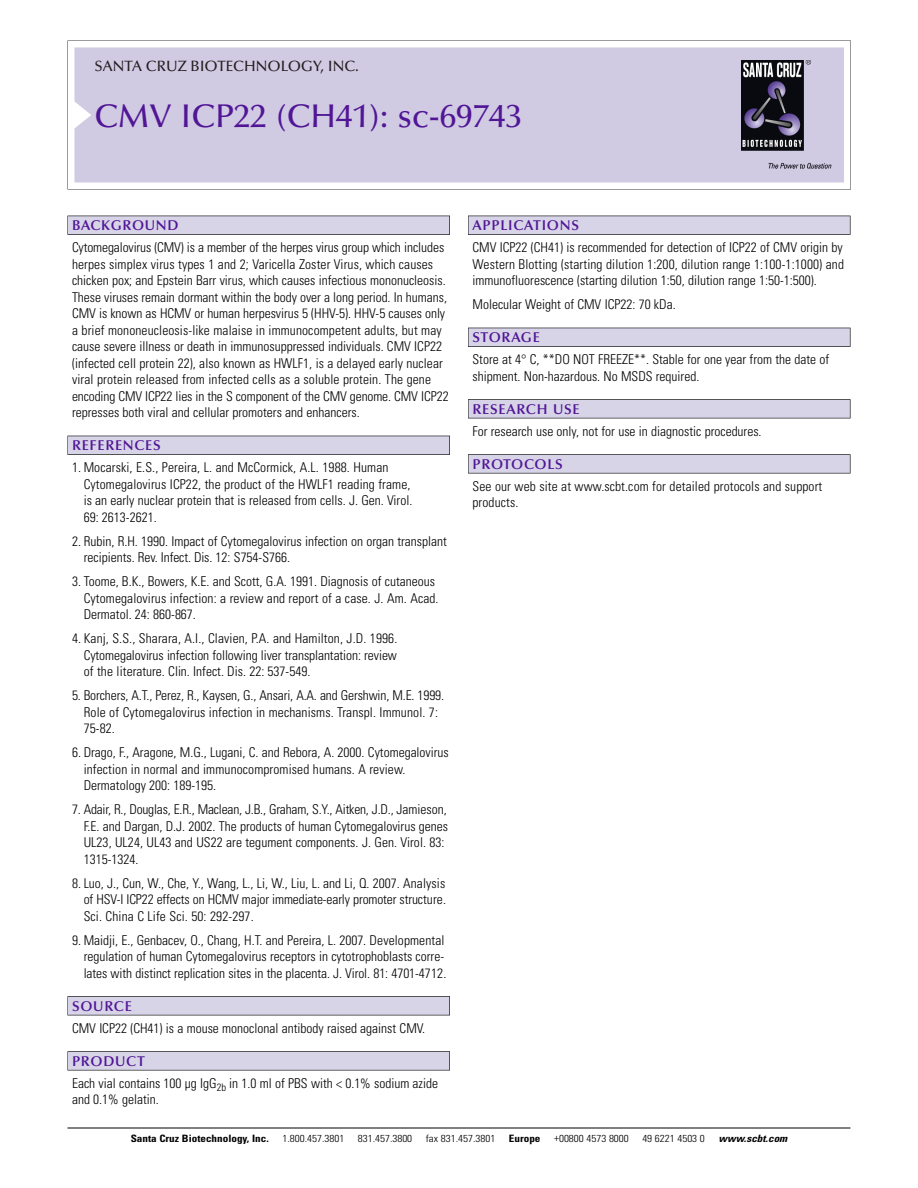
<style>
.page{position:relative;width:918px;height:1188px;background:#fff}
.page>*{position:absolute;margin:0;border:0;box-sizing:border-box;transform-origin:0 0}
.t1{font:500 33px "Optima";color:#511695}
.t2{font:500 15px "Optima";color:#231f20}
.t3{font:600 14.25px "Optima";letter-spacing:.05em;color:#511695}
.t4{font:300 condensed 13.5px/16.5px "Univers";color:#000}
.t5{font:300 condensed 10.2px "Univers";color:#000;scale:1.1 1}
.t6{font:700 condensed 10.2px "Univers";color:#000;scale:1.1 1}
.t7{font:italic 700 condensed 10.2px "Univers";color:#000;scale:1.1 1}
</style>
<div class="page">
<svg style="left:68px;top:40px;width:783px;height:149px"></svg>
<div style="left:74px;top:47px;width:770px;height:135px;background:#d1cae3"></div>
<img style="left:741px;top:60px;width:90px;height:108px">
<div style="left:68px;top:216px;width:382px;height:19px;background:#535256"></div>
<div style="left:68px;top:216px;width:381px;height:18px;background:#d7d4e8"></div>
<div style="left:68px;top:436px;width:382px;height:19px;background:#525156"></div>
<div style="left:68px;top:436px;width:381px;height:18px;background:#d7d4e8"></div>
<div style="left:68px;top:996px;width:382px;height:19px;background:#545357"></div>
<div style="left:68px;top:997px;width:381px;height:18px;background:#d7d4e8"></div>
<div style="left:68px;top:1051px;width:382px;height:19px;background:#575659"></div>
<div style="left:68px;top:1052px;width:381px;height:18px;background:#d7d4e8"></div>
<div style="left:468px;top:216px;width:382px;height:19px;background:#535256"></div>
<div style="left:468px;top:216px;width:382px;height:18px;background:#d7d4e8"></div>
<div style="left:468px;top:328px;width:382px;height:19px;background:#525156"></div>
<div style="left:468px;top:328px;width:382px;height:18px;background:#d7d4e8"></div>
<div style="left:468px;top:399px;width:382px;height:19px;background:#545357"></div>
<div style="left:468px;top:400px;width:382px;height:18px;background:#d7d4e8"></div>
<div style="left:468px;top:454px;width:382px;height:19px;background:#575659"></div>
<div style="left:468px;top:455px;width:382px;height:18px;background:#d7d4e8"></div>
<hr style="left:68px;top:1128px;width:782px;height:1px;background:#000">
<p class="t2" style="left:94px;top:60px;width:266px">SANTA CRUZ BIOTECHNOLOGY, INC.</p>
<p class="t1" style="left:94px;top:102px;width:429px">CMV ICP22 (CH41): sc-69743</p>
<p class="t3" style="left:72px;top:219px;width:108px">BACKGROUND</p>
<p class="t4" style="left:72px;top:240px;width:378px">Cytomegalovirus (CMV) is a member of the herpes virus group which includes herpes simplex virus types 1 and 2; Varicella Zoster Virus, which causes chicken pox; and Epstein Barr virus, which causes infectious mononucleosis.<br>These viruses remain dormant within the body over a long period. In humans, CMV is known as HCMV or human herpesvirus 5 (HHV-5). HHV-5 causes only a brief mononeucleosis-like malaise in immunocompetent adults, but may cause severe illness or death in immunosuppressed individuals. CMV ICP22 (infected cell protein 22), also known as HWLF1, is a delayed early nuclear viral protein released from infected cells as a soluble protein. The gene encoding CMV ICP22 lies in the S component of the CMV genome. CMV ICP22 represses both viral and cellular promoters and enhancers.</p>
<p class="t3" style="left:72px;top:439px;width:90px">REFERENCES</p>
<p class="t4" style="left:84px;top:460px;width:330px;text-indent:-12px">1. Mocarski, E.S., Pereira, L. and McCormick, A.L. 1988. Human Cytomegalovirus ICP22, the product of the HWLF1 reading frame, is an early nuclear protein that is released from cells. J. Gen. Virol.<br>69: 2613-2621.</p>
<p class="t4" style="left:84px;top:534px;width:365px;text-indent:-12px">2. Rubin, R.H. 1990. Impact of Cytomegalovirus infection on organ transplant recipients. Rev. Infect. Dis. 12: S754-S766.</p>
<p class="t4" style="left:84px;top:574px;width:356px;text-indent:-12px">3. Toome, B.K., Bowers, K.E. and Scott, G.A. 1991. Diagnosis of cutaneous<br>Cytomegalovirus infection: a review and report of a case. J. Am. Acad.<br>Dermatol. 24: 860-867.</p>
<p class="t4" style="left:84px;top:631px;width:315px;text-align:justify;text-indent:-12px">4. Kanj, S.S., Sharara, A.I., Clavien, P.A. and Hamilton, J.D. 1996.<br>Cytomegalovirus infection following liver transplantation: review of the literature. Clin. Infect. Dis. 22: 537-549.</p>
<p class="t4" style="left:84px;top:688px;width:362px;text-indent:-12px">5. Borchers, A.T., Perez, R., Kaysen, G., Ansari, A.A. and Gershwin, M.E. 1999.<br>Role of Cytomegalovirus infection in mechanisms. Transpl. Immunol. 7:<br>75-82.</p>
<p class="t4" style="left:84px;top:745px;width:367px;text-indent:-12px">6. Drago, F., Aragone, M.G., Lugani, C. and Rebora, A. 2000. Cytomegalovirus infection in normal and immunocompromised humans. A review.<br>Dermatology 200: 189-195.</p>
<p class="t4" style="left:84px;top:802px;width:366px;text-indent:-12px">7. Adair, R., Douglas, E.R., Maclean, J.B., Graham, S.Y., Aitken, J.D., Jamieson, F.E. and Dargan, D.J. 2002. The products of human Cytomegalovirus genes UL23, UL24, UL43 and US22 are tegument components. J. Gen. Virol. 83:<br>1315-1324.</p>
<p class="t4" style="left:84px;top:876px;width:364px;text-align:justify;text-indent:-12px">8. Luo, J., Cun, W., Che, Y., Wang, L., Li, W., Liu, L. and Li, Q. 2007. Analysis of HSV-I ICP22 effects on HCMV major immediate-early promoter structure.<br>Sci. China C Life Sci. 50: 292-297.</p>
<p class="t4" style="left:84px;top:933px;width:364px;text-indent:-12px">9. Maidji, E., Genbacev, O., Chang, H.T. and Pereira, L. 2007. Developmental regulation of human Cytomegalovirus receptors in cytotrophoblasts corre&shy;lates with distinct replication sites in the placenta. J. Virol. 81: 4701-4712.</p>
<p class="t3" style="left:72px;top:1000px;width:61px">SOURCE</p>
<p class="t4" style="left:72px;top:1021px;width:355px">CMV ICP22 (CH41) is a mouse monoclonal antibody raised against CMV.</p>
<p class="t3" style="left:72px;top:1055px;width:74px">PRODUCT</p>
<p class="t4" style="left:72px;top:1076px;width:368px">Each vial contains 100 µg IgG<sub>2b</sub> in 1.0 ml of PBS with &lt; 0.1% sodium azide and 0.1% gelatin.</p>
<p class="t3" style="left:473px;top:219px;width:108px">APPLICATIONS</p>
<p class="t4" style="left:473px;top:240px;width:373px;text-align:justify">CMV ICP22 (CH41) is recommended for detection of ICP22 of CMV origin by Western Blotting (starting dilution 1:200, dilution range 1:100-1:1000) and immunofluorescence (starting dilution 1:50, dilution range 1:50-1:500).</p>
<p class="t4" style="left:473px;top:297px;width:205px">Molecular Weight of CMV ICP22: 70 kDa.</p>
<p class="t3" style="left:473px;top:331px;width:69px">STORAGE</p>
<p class="t4" style="left:473px;top:352px;width:358px">Store at 4° C, **DO NOT FREEZE**. Stable for one year from the date of shipment. Non-hazardous. No MSDS required.</p>
<p class="t3" style="left:473px;top:403px;width:109px">RESEARCH USE</p>
<p class="t4" style="left:473px;top:424px;width:291px">For research use only, not for use in diagnostic procedures.</p>
<p class="t3" style="left:473px;top:458px;width:92px">PROTOCOLS</p>
<p class="t4" style="left:473px;top:479px;width:351px">See our web site at www.scbt.com for detailed protocols and support products.</p>
<p class="t6" style="left:131px;top:1135px;width:127px">Santa Cruz Biotechnology, Inc.</p>
<p class="t5" style="left:282px;top:1135px;width:58px">1.800.457.3801</p>
<p class="t5" style="left:358px;top:1135px;width:51px">831.457.3800</p>
<p class="t5" style="left:426px;top:1135px;width:65px">fax 831.457.3801</p>
<p class="t6" style="left:509px;top:1135px;width:30px">Europe</p>
<p class="t5" style="left:554px;top:1135px;width:69px">+00800 4573 8000</p>
<p class="t5" style="left:642px;top:1135px;width:58px">49 6221 4503 0</p>
<p class="t7" style="left:719px;top:1135px;width:66px">www.scbt.com</p>
</div>
